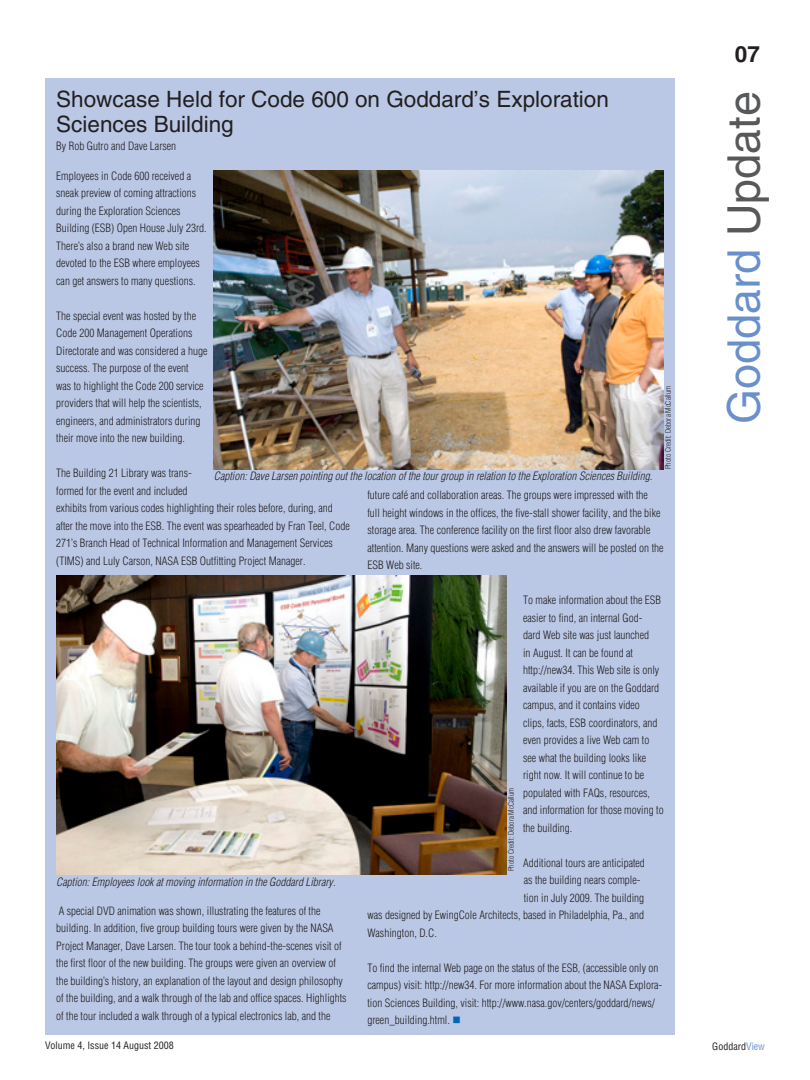
<style>
.page{position:relative;width:810px;height:1080px;background:#fff}
.page>*{position:absolute;margin:0;border:0;box-sizing:border-box;transform-origin:0 0}
.t1{font:45px "Helvetica";color:#6990ca}
.t2{font:22.5px/25px "Helvetica";color:#231f20}
.t3{font:700 22.5px "Helvetica";color:#231f20}
.t4{font:300 condensed 11.25px/17.5px "Helvetica";color:#231f20}
.t5{font:italic 300 condensed 11.25px "Helvetica";color:#231f20}
.t6{font:condensed 10px "Helvetica";color:#231f20}
.t7{font:300 condensed 7.5px "Helvetica";color:#231f20}
.s1{color:#57585a}
.s2{color:#0166b3}
.s3{color:#6990ca}
</style>
<div class="page">
<div style="left:45px;top:79px;width:630px;height:956px;background:#bac8e6"></div>
<img style="left:56px;top:576px;width:450px;height:299px">
<img style="left:214px;top:171px;width:450px;height:299px">
<h2 class="t3" style="left:735px;top:41px;width:27px">07</h2>
<h2 class="t2" style="left:56px;top:87px;width:554px">Showcase Held for Code 600 on Goddard’s Exploration<br>Sciences Building</h2>
<h1 class="t1" style="left:718px;top:424px;width:334px;rotate:-90deg">Goddard <span class="s1">Update</span></h1>
<p class="t4" style="left:56px;top:137px;width:121px">By Rob Gutro and Dave Larsen</p>
<p class="t4" style="left:56px;top:167px;width:152px">Employees in Code 600 received a sneak preview of coming attractions during the Exploration Sciences Building (ESB) Open House July 23rd.<br>There’s also a brand new Web site devoted to the ESB where employees can get answers to many questions.</p>
<p class="t4" style="left:56px;top:307px;width:153px">The special event was hosted by the Code 200 Management Operations Directorate and was considered a huge success. The purpose of the event<br>was to highlight the Code 200 service providers that will help the scientists, engineers, and administrators during their move into the new building.</p>
<p class="t4" style="left:56px;top:464px;width:295px">The Building 21 Library was trans-<br>formed for the event and included<br>exhibits from various codes highlighting their roles before, during, and after the move into the ESB. The event was spearheaded by Fran Teel, Code 271’s Branch Head of Technical Information and Management Services (TIMS) and Luly Carson, NASA ESB Outfitting Project Manager.</p>
<p class="t7" style="left:664px;top:469px;width:85px;rotate:-90deg">Photo Credit: Debora McCallum</p>
<p class="t5" style="left:214px;top:469px;width:440px">Caption: Dave Larsen pointing out the location of the tour group in relation to the Exploration Sciences Building.</p>
<p class="t4" style="left:368px;top:486px;width:298px">future café and collaboration areas. The groups were impressed with the<br>full height windows in the offices, the five-stall shower facility, and the bike storage area. The conference facility on the first floor also drew favorable attention. Many questions were asked and the answers will be posted on the ESB Web site.</p>
<p class="t4" style="left:523px;top:591px;width:142px">To make information about the ESB easier to find, an internal God-<br>dard Web site was just launched<br>in August. It can be found at http://new34. This Web site is only available if you are on the Goddard campus, and it contains video clips, facts, ESB coordinators, and even provides a live Web cam to see what the building looks like right now. It will continue to be populated with FAQs, resources, and information for those moving to the building.</p>
<p class="t4" style="left:523px;top:854px;width:123px">Additional tours are anticipated</p>
<p class="t4" style="left:524px;top:871px;width:118px">as the building nears comple-</p>
<p class="t4" style="left:524px;top:889px;width:122px">tion in July 2009. The building</p>
<p class="t4" style="left:368px;top:906px;width:278px">was designed by EwingCole Architects, based in Philadelphia, Pa., and</p>
<p class="t4" style="left:368px;top:924px;width:71px">Washington, D.C.</p>
<p class="t4" style="left:368px;top:959px;width:296px">To find the internal Web page on the status of the ESB, (accessible only on campus) visit: http://new34. For more information about the NASA Explora&shy;tion Sciences Building, visit: http://www.nasa.gov/centers/goddard/news/ green_building.html. <span class="s2">■</span></p>
<p class="t7" style="left:506px;top:871px;width:85px;rotate:-90deg">Photo Credit: Debora McCallum</p>
<p class="t5" style="left:56px;top:875px;width:281px">Caption: Employees look at moving information in the Goddard Library.</p>
<p class="t4" style="left:56px;top:902px;width:292px">A special DVD animation was shown, illustrating the features of the building. In addition, five group building tours were given by the NASA Project Manager, Dave Larsen. The tour took a behind-the-scenes visit of the first floor of the new building. The groups were given an overview of the building’s history, an explanation of the layout and design philosophy of the building, and a walk through of the lab and office spaces. Highlights of the tour included a walk through of a typical electronics lab, and the</p>
<p class="t6" style="left:45px;top:1039px;width:130px">Volume 4, Issue 14 August 2008</p>
<p class="t6" style="left:712px;top:1040px;width:54px">Goddard<span class="s3">View</span></p>
</div>
